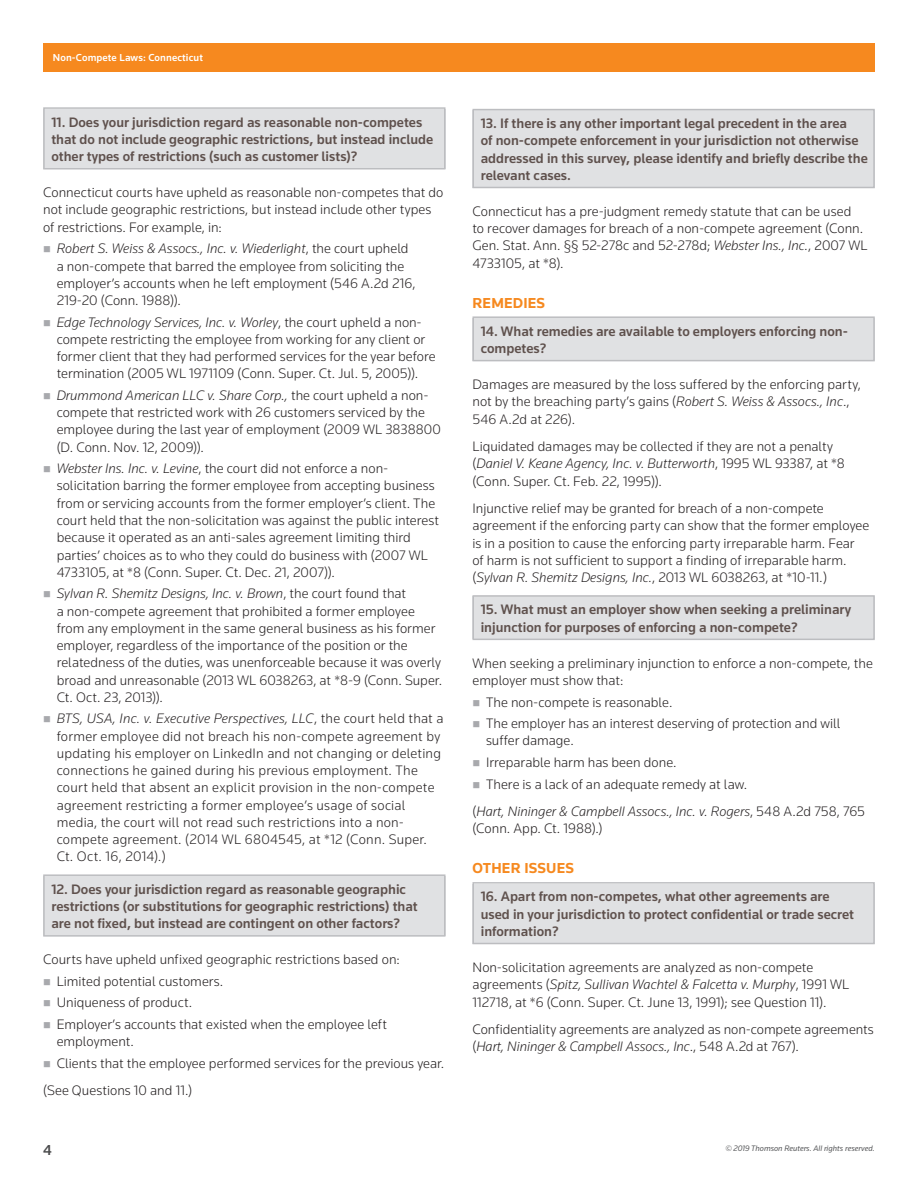
<style>
.page{position:relative;width:918px;height:1188px;background:#fff}
.page>*{position:absolute;margin:0;border:0;box-sizing:border-box;transform-origin:0 0}
.t1{font:700 15px "Knowledge";letter-spacing:.015em;color:#f6891f}
.t2{font:500 15px "Knowledge";color:#4b4c4d}
.t3{font:300 14.25px/17.2px "Knowledge";letter-spacing:.005em;color:#231f20}
.t4{font:500 14.25px/17.2px "Knowledge";color:#5f514d}
.t5{font:italic 300 14.25px/17.2px "Knowledge";color:#231f20}
.t6{font:500 10.5px "Knowledge";letter-spacing:.01em;color:#fff}
.t7{font:italic 8.25px "Knowledge";color:#57585a}
.s1{font-style:italic}
.s2{font-style:normal}
</style>
<div class="page">
<div style="left:43px;top:43px;width:832px;height:29px;background:#f6891f"></div>
<div style="left:43px;top:109px;width:403px;height:60px;background:#e0e1e3"></div>
<div style="left:43px;top:107px;width:403px;height:63px;border:2px solid #bcbdc0"></div>
<div style="left:43px;top:876px;width:403px;height:60px;background:#e0e1e3"></div>
<div style="left:43px;top:874px;width:403px;height:63px;border:2px solid #bcbdc0"></div>
<div style="left:472px;top:110px;width:403px;height:78px;background:#e0e1e3"></div>
<div style="left:472px;top:109px;width:403px;height:79px;border:2px solid #bcbdc0"></div>
<div style="left:472px;top:318px;width:403px;height:43px;background:#e0e1e3"></div>
<div style="left:472px;top:316px;width:403px;height:45px;border:2px solid #bcbdc0"></div>
<div style="left:472px;top:597px;width:403px;height:42px;background:#e0e1e3"></div>
<div style="left:472px;top:595px;width:403px;height:45px;border:2px solid #bcbdc0"></div>
<div style="left:472px;top:884px;width:403px;height:60px;background:#e0e1e3"></div>
<div style="left:472px;top:882px;width:403px;height:62px;border:2px solid #bcbdc0"></div>
<p class="t6" style="left:53px;top:51px;width:152px">Non-Compete Laws: Connecticut</p>
<p class="t4" style="left:51px;top:113px;width:383px">11. Does your jurisdiction regard as reasonable non-competes that do not include geographic restrictions, but instead include other types of restrictions (such as customer lists)?</p>
<p class="t3" style="left:43px;top:184px;width:402px">Connecticut courts have upheld as reasonable non-competes that do not include geographic restrictions, but instead include other types of restrictions. For example, in:</p>
<p class="t3" style="left:57px;top:240px;width:360px"><span class="s1">Robert S. Weiss &amp; Assocs., Inc. v. Wiederlight</span>, the court upheld a non-compete that barred the employee from soliciting the employer’s accounts when he left employment (546 A.2d 216, 219-20 (Conn. 1988)).</p>
<p class="t3" style="left:57px;top:313px;width:380px"><span class="s1">Edge Technology Services, Inc. v. Worley</span>, the court upheld a non&shy;compete restricting the employee from working for any client or former client that they had performed services for the year before termination (2005 WL 1971109 (Conn. Super. Ct. Jul. 5, 2005)).</p>
<p class="t3" style="left:57px;top:386px;width:386px"><span class="s1">Drummond American LLC v. Share Corp.,</span> the court upheld a non&shy;compete that restricted work with 26 customers serviced by the employee during the last year of employment (2009 WL 3838800 (D. Conn. Nov. 12, 2009)).</p>
<p class="t3" style="left:57px;top:460px;width:384px"><span class="s1">Webster Ins. Inc. v. Levine</span>, the court did not enforce a non&shy;solicitation barring the former employee from accepting business from or servicing accounts from the former employer’s client. The court held that the non-solicitation was against the public interest because it operated as an anti-sales agreement limiting third parties’ choices as to who they could do business with (2007 WL 4733105, at *8 (Conn. Super. Ct. Dec. 21, 2007)).</p>
<p class="t3" style="left:57px;top:585px;width:387px"><span class="s1">Sylvan R. Shemitz Designs, Inc. v. Brown</span>, the court found that<br>a non-compete agreement that prohibited a former employee from any employment in the same general business as his former employer, regardless of the importance of the position or the relatedness of the duties, was unenforceable because it was overly broad and unreasonable (2013 WL 6038263, at *8-9 (Conn. Super.<br>Ct. Oct. 23, 2013)).</p>
<p class="t3" style="left:57px;top:710px;width:388px"><span class="s1">BTS, USA, Inc. v. Executive Perspectives, LLC</span>, the court held that a former employee did not breach his non-compete agreement by updating his employer on LinkedIn and not changing or deleting connections he gained during his previous employment. The court held that absent an explicit provision in the non-compete agreement restricting a former employee’s usage of social media, the court will not read such restrictions into a non&shy;compete agreement. (2014 WL 6804545, at *12 (Conn. Super.<br>Ct. Oct. 16, 2014)<span class="s1">.</span>)</p>
<p class="t4" style="left:51px;top:880px;width:368px">12. Does your jurisdiction regard as reasonable geographic restrictions (or substitutions for geographic restrictions) that are not fixed, but instead are contingent on other factors?</p>
<p class="t3" style="left:57px;top:949px;width:345px;line-height:21.6px;text-indent:-14px">Courts have upheld unfixed geographic restrictions based on:<br>Limited potential customers.<br>Uniqueness of product.<br>Employer’s accounts that existed when the employee left</p>
<p class="t3" style="left:57px;top:1031px;width:389px;line-height:21.6px">employment.<br>Clients that the employee performed services for the previous year.</p>
<p class="t3" style="left:43px;top:1082px;width:151px">(See Questions 10 and 11.)</p>
<p class="t4" style="left:481px;top:114px;width:389px">13. If there is any other important legal precedent in the area<br>of non-compete enforcement in your jurisdiction not otherwise addressed in this survey, please identify and briefly describe the relevant cases.</p>
<p class="t3" style="left:472px;top:202px;width:397px">Connecticut has a pre-judgment remedy statute that can be used<br>to recover damages for breach of a non-compete agreement (Conn.<br>Gen. Stat. Ann. §§ 52-278c and 52-278d; <span class="s1">Webster Ins., Inc.</span>, 2007 WL 4733105, at *8).</p>
<p class="t1" style="left:472px;top:293px;width:74px">REMEDIES</p>
<p class="t4" style="left:481px;top:322px;width:369px">14. What remedies are available to employers enforcing non&shy;competes?</p>
<p class="t3" style="left:472px;top:375px;width:390px">Damages are measured by the loss suffered by the enforcing party, not by the breaching party’s gains (<span class="s1">Robert S. Weiss &amp; Assocs., Inc</span>.,<br>546 A.2d at 226).</p>
<p class="t3" style="left:472px;top:438px;width:374px">Liquidated damages may be collected if they are not a penalty (<span class="s1">Daniel V. Keane Agency, Inc. v. Butterworth</span>, 1995 WL 93387, at *8 (Conn. Super. Ct. Feb. 22, 1995)).</p>
<p class="t3" style="left:472px;top:500px;width:398px">Injunctive relief may be granted for breach of a non-compete agreement if the enforcing party can show that the former employee is in a position to cause the enforcing party irreparable harm. Fear of harm is not sufficient to support a finding of irreparable harm. (<span class="s1">Sylvan R. Shemitz Designs, Inc.</span>, 2013 WL 6038263, at *10-11<span class="s1">.</span>)</p>
<p class="t4" style="left:481px;top:601px;width:372px">15. What must an employer show when seeking a preliminary injunction for purposes of enforcing a non-compete?</p>
<p class="t3" style="left:472px;top:654px;width:402px">When seeking a preliminary injunction to enforce a non-compete, the employer must show that:</p>
<p class="t3" style="left:486px;top:691px;width:356px;line-height:21.6px">The non-compete is reasonable.<br>The employer has an interest deserving of protection and will</p>
<p class="t3" style="left:486px;top:730px;width:263px;line-height:21.6px">suffer damage.<br>Irreparable harm has been done.<br>There is a lack of an adequate remedy at law.</p>
<p class="t5" style="left:473px;top:803px;width:394px"><span class="s2">(</span>Hart, Nininger &amp; Campbell Assocs., Inc. v. Rogers<span class="s2">, 548 A.2d 758, 765 (Conn. App. Ct. 1988).)</span></p>
<p class="t1" style="left:472px;top:859px;width:103px">OTHER ISSUES</p>
<p class="t4" style="left:481px;top:888px;width:375px">16. Apart from non-competes, what other agreements are used in your jurisdiction to protect confidential or trade secret information?</p>
<p class="t3" style="left:472px;top:958px;width:378px">Non-solicitation agreements are analyzed as non-compete agreements (<span class="s1">Spitz, Sullivan Wachtel &amp; Falcetta v. Murphy</span>, 1991 WL<br>112718, at *6 (Conn. Super. Ct. June 13, 1991); see Question 11).</p>
<p class="t3" style="left:472px;top:1020px;width:403px">Confidentiality agreements are analyzed as non-compete agreements (<span class="s1">Hart, Nininger &amp; Campbell Assocs., Inc</span>., 548 A.2d at 767).</p>
<p class="t2" style="left:43px;top:1141px;width:10px">4</p>
<p class="t7" style="left:725px;top:1143px;width:151px">© 2019 Thomson Reuters. All rights reserved.</p>
</div>
